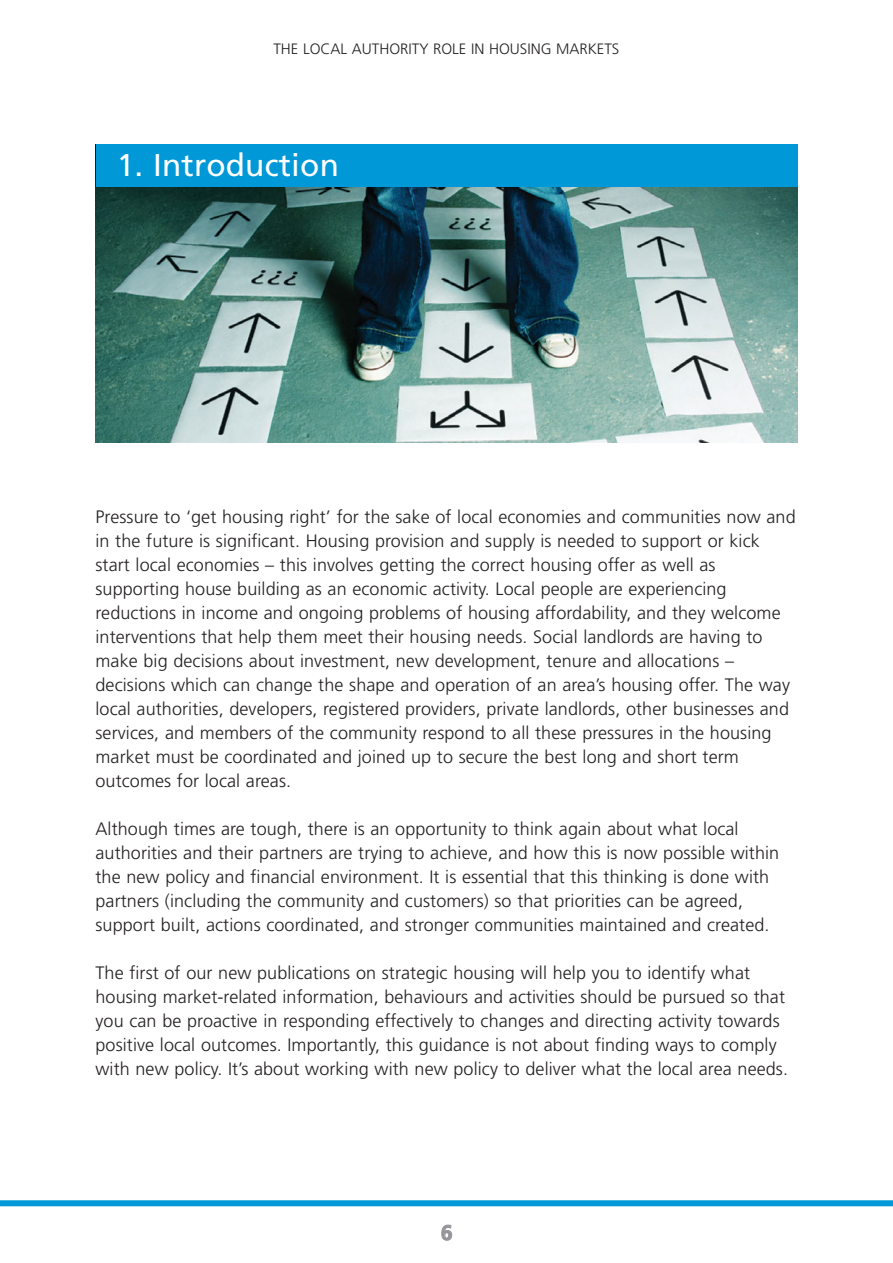
<style>
.page{position:relative;width:893px;height:1263px;background:#fff}
.page>*{position:absolute;margin:0;border:0;box-sizing:border-box;transform-origin:0 0}
.t1{font:31.5px "Frutiger";letter-spacing:.005em;color:#fff}
.t2{font:700 21px "Frutiger";color:#939598}
.t3{font:300 18px/24px "Frutiger";letter-spacing:.005em;color:#231f20}
.t4{font:300 15px "Frutiger";color:#231f20}
</style>
<div class="page">
<div style="left:0;top:1200px;width:892px;height:6px;background:#0098d6"></div>
<img style="left:96px;top:187px;width:701px;height:255px">
<div style="left:95px;top:145px;width:702px;height:42px;background:#0098d6"></div>
<p class="t4" style="left:273px;top:43px;width:347px">THE LOCAL AUTHORITY ROLE IN HOUSING MARKETS</p>
<h1 class="t1" style="left:117px;top:152px;width:224px">1. Introduction</h1>
<p class="t3" style="left:95px;top:506px;width:701px">Pressure to ‘get housing right’ for the sake of local economies and communities now and in the future is significant. Housing provision and supply is needed to support or kick start local economies – this involves getting the correct housing offer as well as supporting house building as an economic activity. Local people are experiencing reductions in income and ongoing problems of housing affordability, and they welcome interventions that help them meet their housing needs. Social landlords are having to make big decisions about investment, new development, tenure and allocations – decisions which can change the shape and operation of an area’s housing offer. The way local authorities, developers, registered providers, private landlords, other businesses and services, and members of the community respond to all these pressures in the housing market must be coordinated and joined up to secure the best long and short term outcomes for local areas.</p>
<p class="t3" style="left:95px;top:818px;width:685px">Although times are tough, there is an opportunity to think again about what local authorities and their partners are trying to achieve, and how this is now possible within the new policy and financial environment. It is essential that this thinking is done with partners (including the community and customers) so that priorities can be agreed, support built, actions coordinated, and stronger communities maintained and created.</p>
<p class="t3" style="left:95px;top:962px;width:694px">The first of our new publications on strategic housing will help you to identify what housing market-related information, behaviours and activities should be pursued so that you can be proactive in responding effectively to changes and directing activity towards positive local outcomes. Importantly, this guidance is not about finding ways to comply with new policy. It’s about working with new policy to deliver what the local area needs.</p>
<p class="t2" style="left:441px;top:1224px;width:13px">6</p>
</div>
